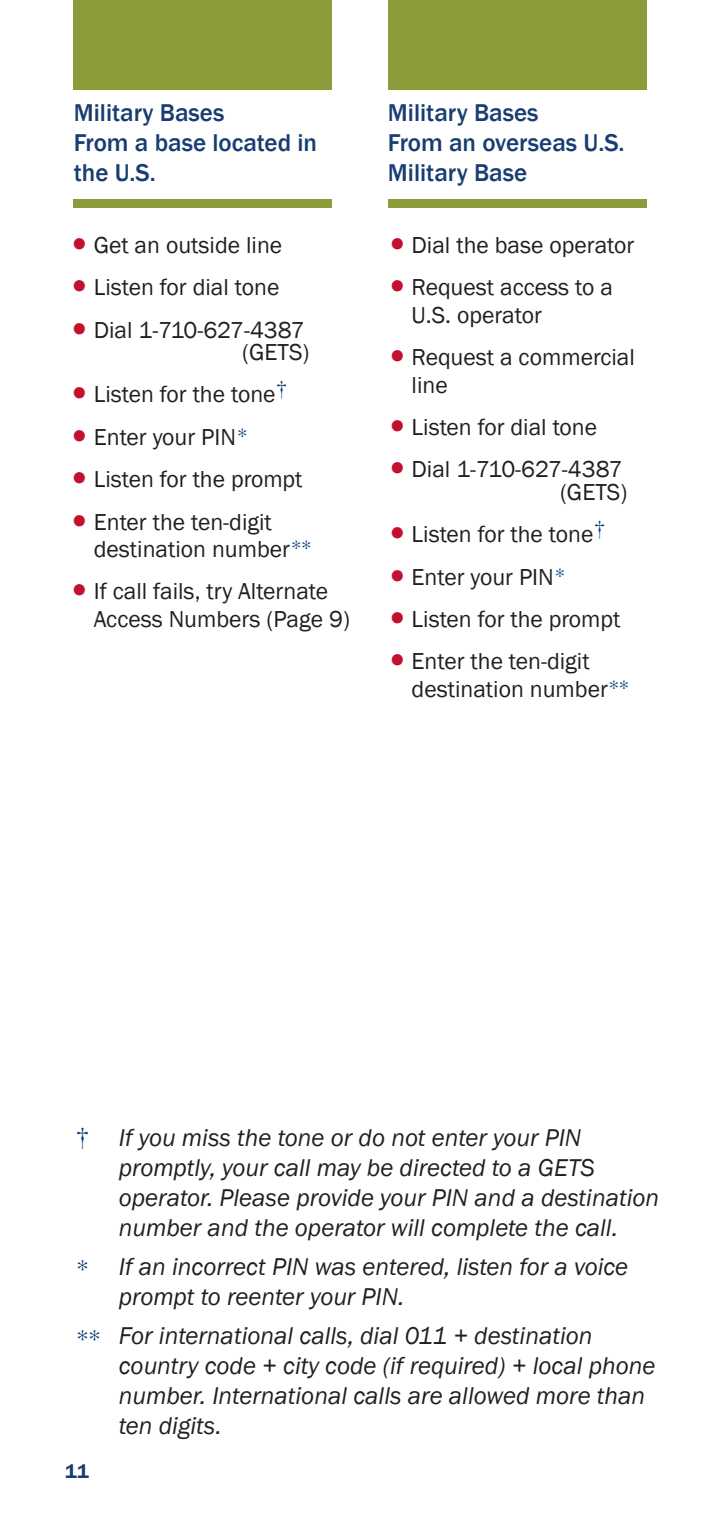
<style>
.page{position:relative;width:720px;height:1530px;background:#fff}
.page>*{position:absolute;margin:0;border:0;box-sizing:border-box;transform-origin:0 0}
.Footnotes_Symbols{font:30px "Berkeley";color:#013775}
.Footnotes_Text{font:italic 25px/30px "Franklin Gothic";color:#231f20}
.t1{font:500 25px/30px "Franklin Gothic";color:#183d72}
.t2{font:23.75px/27.5px "Franklin Gothic";color:#231f20}
.Page_Numbers_-_Left{font:600 20px "Franklin Gothic";color:#1c3c72}
.s1{font-family:"Minion Pro";font-size:42.5px;color:#c3102f}
.s2{font-family:"Berkeley";font-size:25px;color:#013775}
</style>
<div class="page">
<div style="left:73px;top:0;width:259px;height:90px;background:#8a9c3a"></div>
<div style="left:73px;top:200px;width:259px;height:8px;background:#8a9c3a"></div>
<div style="left:388px;top:0;width:258px;height:90px;background:#8a9c3a"></div>
<div style="left:388px;top:200px;width:258px;height:8px;background:#8a9c3a"></div>
<p class="t1" style="left:74px;top:97px;width:245px">Military Bases<br>From a base located in the U.S.</p>
<p class="t2" style="left:71px;top:232px;width:212px"><span class="s1">•</span> Get an outside line</p>
<p class="t2" style="left:71px;top:274px;width:210px"><span class="s1">•</span> Listen for dial tone</p>
<p class="t2" style="left:71px;top:319px;width:240px;line-height:22.5px;text-align:right"><span class="s1">•</span> Dial 1-710-627-4387 (GETS)</p>
<p class="t2" style="left:71px;top:381px;width:218px"><span class="s1">•</span> Listen for the tone<sup>†</sup></p>
<p class="t2" style="left:71px;top:424px;width:179px"><span class="s1">•</span> Enter your PIN<span class="s2">*</span></p>
<p class="t2" style="left:71px;top:466px;width:233px"><span class="s1">•</span> Listen for the prompt</p>
<p class="t2" style="left:94px;top:508px;width:220px;text-indent:-22px"><span class="s1">•</span> Enter the ten-digit destination number<span class="s2">**</span></p>
<p class="t2" style="left:94px;top:578px;width:258px;text-indent:-22px"><span class="s1">•</span> If call fails, try Alternate<br>Access Numbers (Page 9)</p>
<p class="t1" style="left:388px;top:97px;width:238px">Military Bases<br>From an overseas U.S.<br>Military Base</p>
<p class="t2" style="left:389px;top:232px;width:247px"><span class="s1">•</span> Dial the base operator</p>
<p class="t2" style="left:412px;top:274px;width:203px;text-indent:-22px"><span class="s1">•</span> Request access to a<br>U.S. operator</p>
<p class="t2" style="left:412px;top:344px;width:225px;text-indent:-22px"><span class="s1">•</span> Request a commercial line</p>
<p class="t2" style="left:389px;top:414px;width:210px"><span class="s1">•</span> Listen for dial tone</p>
<p class="t2" style="left:389px;top:459px;width:240px;line-height:22.5px;text-align:right"><span class="s1">•</span> Dial 1-710-627-4387 (GETS)</p>
<p class="t2" style="left:389px;top:521px;width:218px"><span class="s1">•</span> Listen for the tone<sup>†</sup></p>
<p class="t2" style="left:389px;top:563px;width:179px"><span class="s1">•</span> Enter your PIN<span class="s2">*</span></p>
<p class="t2" style="left:389px;top:606px;width:233px"><span class="s1">•</span> Listen for the prompt</p>
<p class="t2" style="left:412px;top:648px;width:220px;text-indent:-22px"><span class="s1">•</span> Enter the ten-digit destination number<span class="s2">**</span></p>
<p class="Footnotes_Symbols" style="left:75px;top:1122px;width:16px">†</p>
<p class="Footnotes_Text" style="left:119px;top:1123px;width:542px">If you miss the tone or do not enter your PIN promptly, your call may be directed to a GETS operator. Please provide your PIN and a destination number and the operator will complete the call.</p>
<p class="Footnotes_Symbols" style="left:75px;top:1254px;width:16px">*</p>
<p class="Footnotes_Text" style="left:119px;top:1252px;width:511px">If an incorrect PIN was entered, listen for a voice prompt to reenter your PIN.</p>
<p class="Footnotes_Symbols" style="left:75px;top:1324px;width:28px">**</p>
<p class="Footnotes_Text" style="left:119px;top:1321px;width:538px">For international calls, dial 011 + destination country code + city code (if required) + local phone number. International calls are allowed more than ten digits.</p>
<p class="Page_Numbers_-_Left" style="left:65px;top:1459px;width:25px">11</p>
</div>
